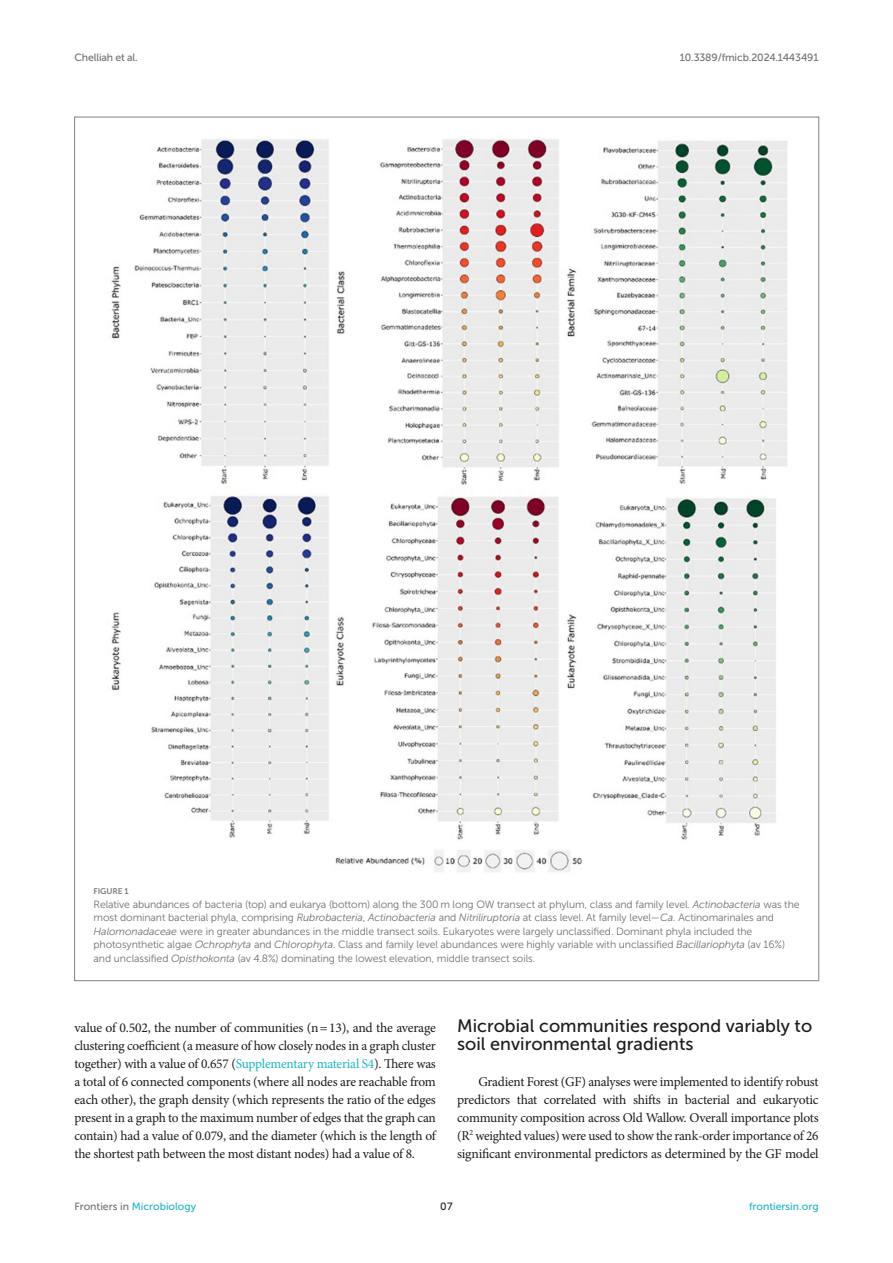
<style>
.page{position:relative;width:893px;height:1263px;background:#fff}
.page>*{position:absolute;margin:0;border:0;box-sizing:border-box;transform-origin:0 0}
.HEAD_2{font:18px/18px "Museo Sans 500";color:#1b1c1b}
.TEXT_FLUSH{font:13.5px/18px "Minion Pro";letter-spacing:-.02em;color:#1b1c1b;text-align:justify}
.FIG_LEG{font:10.5px/13.5px "Museo Sans 300";letter-spacing:-.01em;color:#706f70}
.t1{font:10.5px "Museo Sans 500";letter-spacing:-.015em;color:#706f70}
.t2{font:10.5px "Museo Sans 500";color:#1db5c3}
.t3{font:10.5px "Museo Sans 500";color:#1b1c1b}
.FIG_HD{font:8.25px "Museo Sans 700";letter-spacing:-.01em;color:#7e7f7f}
.s1{font-style:italic}
.s2{color:#1db5c3}
.s3{color:#706f70}
</style>
<div class="page">
<img style="left:111px;top:137px;width:677px;height:735px">
<p class="t1" style="left:74px;top:51px;width:65px">Chelliah et al.</p>
<p class="t1" style="left:680px;top:51px;width:140px">10.3389/fmicb.2024.1443491</p>
<p class="FIG_HD" style="left:94px;top:887px;width:37px">FIGURE 1</p>
<p class="FIG_LEG" style="left:94px;top:897px;width:708px">Relative abundances of bacteria (top) and eukarya (bottom) along the 300 m long OW transect at phylum, class and family level. <span class="s1">Actinobacteria</span> was the most dominant bacterial phyla, comprising <span class="s1">Rubrobacteria</span>, <span class="s1">Actinobacteria</span> and <span class="s1">Nitriliruptoria</span> at class level. At family level—<span class="s1">Ca.</span> Actinomarinales and <span class="s1">Halomonadaceae</span> were in greater abundances in the middle transect soils. Eukaryotes were largely unclassified. Dominant phyla included the photosynthetic algae <span class="s1">Ochrophyta</span> and <span class="s1">Chlorophyta</span>. Class and family level abundances were highly variable with unclassified <span class="s1">Bacillariophyta</span> (av 16%) and unclassified <span class="s1">Opisthokonta</span> (av 4.8%) dominating the lowest elevation, middle transect soils.</p>
<p class="TEXT_FLUSH" style="left:74px;top:1019px;width:363px">value of 0.502, the number of communities (n=13), and the average clustering coefficient (a measure of how closely nodes in a graph cluster together) with a value of 0.657 (<span class="s2">Supplementary material S4</span>). There was a total of 6 connected components (where all nodes are reachable from each other), the graph density (which represents the ratio of the edges present in a graph to the maximum number of edges that the graph can contain) had a value of 0.079, and the diameter (which is the length of the shortest path between the most distant nodes) had a value of 8.</p>
<p class="HEAD_2" style="left:457px;top:1017px;width:357px">Microbial communities respond variably to soil environmental gradients</p>
<p class="TEXT_FLUSH" style="left:457px;top:1073px;width:363px;text-indent:21px">Gradient Forest (GF) analyses were implemented to identify robust predictors that correlated with shifts in bacterial and eukaryotic community composition across Old Wallow. Overall importance plots (R<sup>2</sup> weighted values) were used to show the rank-order importance of 26 significant environmental predictors as determined by the GF model</p>
<p class="t2" style="left:74px;top:1200px;width:123px"><span class="s3">Frontiers in</span> Microbiology</p>
<p class="t3" style="left:440px;top:1200px;width:14px">07</p>
<p class="t2" style="left:749px;top:1200px;width:71px">frontiersin.org</p>
</div>
